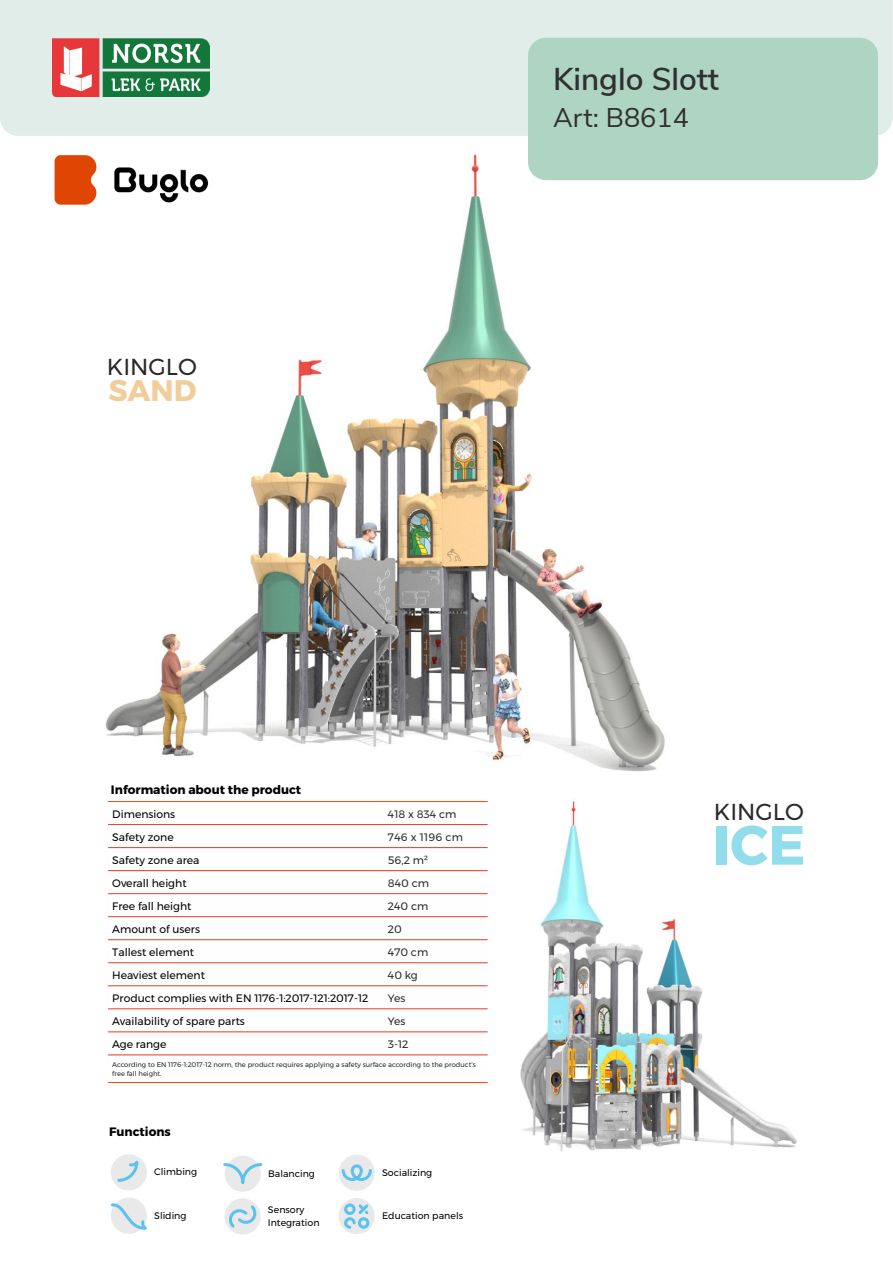
<style>
.page{position:relative;width:893px;height:1263px;background:#fff}
.page>*{position:absolute;margin:0;border:0;box-sizing:border-box;transform-origin:0 0}
.t1{font:700 55.05px "Montserrat";color:#92ddeb}
.t2{font:600 31.5px "Nunito Sans";color:#312f30}
.t3{font:700 29.7px "Montserrat";color:#f2cd9c}
.t4{font:27px "Nunito Sans";color:#312f30}
.t5{font:23.1px "Montserrat";color:#2b2a29}
.t6{font:700 12.15px "Montserrat";color:#000}
.t7{font:10.8px "Montserrat";color:#000}
.t8{font:10.8px "Montserrat";color:#2b2a29}
.t9{font:10.8px "Montserrat";letter-spacing:.025em;color:#2b2a29}
.t10{font:9.45px/12.8px "Montserrat";color:#000}
.t11{font:6.75px/9px "Montserrat";color:#2b2a29}
</style>
<div class="page">
<img style="left:399px;top:798px;width:398px;height:354px">
<img style="left:105px;top:154px;width:575px;height:618px">
<div style="left:388px;top:805px;width:99px;height:19px;background:#fefefe"></div>
<div style="left:388px;top:828px;width:99px;height:20px;background:#fefefe"></div>
<div style="left:388px;top:851px;width:99px;height:20px;background:#fefefe"></div>
<div style="left:388px;top:874px;width:99px;height:20px;background:#fefefe"></div>
<div style="left:388px;top:897px;width:99px;height:20px;background:#fefefe"></div>
<div style="left:388px;top:920px;width:99px;height:20px;background:#fefefe"></div>
<div style="left:388px;top:943px;width:99px;height:20px;background:#fefefe"></div>
<div style="left:388px;top:966px;width:99px;height:20px;background:#fefefe"></div>
<div style="left:388px;top:990px;width:99px;height:19px;background:#fefefe"></div>
<div style="left:388px;top:1013px;width:99px;height:19px;background:#fefefe"></div>
<div style="left:388px;top:1036px;width:99px;height:19px;background:#fefefe"></div>
<div style="left:112px;top:1059px;width:375px;height:23px;background:#fefefe"></div>
<hr style="left:487px;top:801px;width:1px;height:282px;background:#fefefe">
<hr style="left:108px;top:1082px;width:380px;height:1px;background:#ff4600">
<hr style="left:108px;top:1054px;width:380px;height:1px;background:#e53924">
<hr style="left:108px;top:1031px;width:380px;height:1px;background:#e53924">
<hr style="left:108px;top:1008px;width:380px;height:1px;background:#e53924">
<hr style="left:108px;top:985px;width:380px;height:1px;background:#e53924">
<hr style="left:108px;top:962px;width:380px;height:1px;background:#e53924">
<hr style="left:108px;top:939px;width:380px;height:1px;background:#e53924">
<hr style="left:108px;top:916px;width:380px;height:1px;background:#e53924">
<hr style="left:108px;top:893px;width:380px;height:1px;background:#e53924">
<hr style="left:108px;top:870px;width:380px;height:1px;background:#e53924">
<hr style="left:108px;top:847px;width:380px;height:1px;background:#e53924">
<hr style="left:108px;top:824px;width:380px;height:1px;background:#e53924">
<hr style="left:108px;top:801px;width:380px;height:1px;background:#ff4600">
<div style="left:339px;top:1155px;width:36px;height:36px;background:#e9e9e9;border-radius:50%"></div>
<svg style="left:340px;top:1163px;width:32px;height:18px"></svg>
<div style="left:225px;top:1155px;width:36px;height:37px;background:#e9e9e9;border-radius:50%"></div>
<svg style="left:223px;top:1161px;width:40px;height:25px"></svg>
<div style="left:225px;top:1198px;width:36px;height:36px;background:#e9e9e9;border-radius:50%"></div>
<svg style="left:229px;top:1202px;width:27px;height:28px"></svg>
<div style="left:111px;top:1197px;width:36px;height:37px;background:#e9e9e9;border-radius:50%"></div>
<svg style="left:110px;top:1202px;width:37px;height:29px"></svg>
<div style="left:111px;top:1154px;width:36px;height:36px;background:#e9e9e9;border-radius:50%"></div>
<svg style="left:117px;top:1154px;width:23px;height:28px"></svg>
<div style="left:339px;top:1198px;width:36px;height:36px;background:#e9e9e9;border-radius:50%"></div>
<svg style="left:344px;top:1201px;width:26px;height:28px"></svg>
<div style="left:0;top:0;width:893px;height:136px;background:#e0ede9"></div>
<img style="left:52px;top:39px;width:157px;height:57px">
<div style="left:54px;top:165px;width:261px;height:82px;background:#fff"></div>
<img style="left:54px;top:154px;width:154px;height:51px">
<div style="left:528px;top:38px;width:350px;height:142px;background:#aed4c2;border-radius:18px"></div>
<p class="t5" style="left:107px;top:349px;width:91px">KINGLO</p>
<p class="t3" style="left:108px;top:367px;width:90px">SAND</p>
<p class="t2" style="left:553px;top:56px;width:167px">Kinglo Slott</p>
<p class="t4" style="left:553px;top:98px;width:137px">Art: B8614</p>
<p class="t6" style="left:111px;top:780px;width:192px">Information about the product</p>
<p class="t7" style="left:112px;top:806px;width:64px">Dimensions</p>
<p class="t8" style="left:388px;top:806px;width:70px">418 x 834 cm</p>
<p class="t7" style="left:112px;top:829px;width:63px">Safety zone</p>
<p class="t9" style="left:388px;top:829px;width:77px">746 x 1196 cm</p>
<p class="t7" style="left:112px;top:852px;width:89px">Safety zone area</p>
<p class="t8" style="left:388px;top:852px;width:41px">56,2 m²</p>
<p class="t7" style="left:112px;top:875px;width:76px">Overall height</p>
<p class="t8" style="left:388px;top:875px;width:43px">840 cm</p>
<p class="t7" style="left:112px;top:898px;width:81px">Free fall height</p>
<p class="t8" style="left:388px;top:898px;width:42px">240 cm</p>
<p class="t7" style="left:112px;top:921px;width:89px">Amount of users</p>
<p class="t8" style="left:388px;top:921px;width:15px">20</p>
<p class="t7" style="left:112px;top:944px;width:83px">Tallest element</p>
<p class="t8" style="left:388px;top:944px;width:42px">470 cm</p>
<p class="t7" style="left:112px;top:967px;width:94px">Heaviest element</p>
<p class="t8" style="left:388px;top:967px;width:31px">40 kg</p>
<p class="t7" style="left:112px;top:990px;width:257px">Product complies with EN 1176-1:2017-121:2017-12</p>
<p class="t8" style="left:388px;top:990px;width:19px">Yes</p>
<p class="t7" style="left:112px;top:1013px;width:134px">Availability of spare parts</p>
<p class="t8" style="left:388px;top:1013px;width:19px">Yes</p>
<p class="t7" style="left:112px;top:1036px;width:56px">Age range</p>
<p class="t8" style="left:388px;top:1036px;width:22px">3-12</p>
<p class="t11" style="left:112px;top:1060px;width:365px">According to EN 1176-1:2017-12 norm, the product requires applying a safety surface according to the product's free fall height.</p>
<p class="t6" style="left:109px;top:1122px;width:63px">Functions</p>
<p class="t10" style="left:154px;top:1165px;width:45px">Climbing</p>
<p class="t10" style="left:154px;top:1209px;width:34px">Sliding</p>
<p class="t10" style="left:268px;top:1167px;width:48px">Balancing</p>
<p class="t10" style="left:382px;top:1166px;width:52px">Socializing</p>
<p class="t10" style="left:268px;top:1203px;width:53px">Sensory<br>Integration</p>
<p class="t10" style="left:382px;top:1209px;width:82px">Education panels</p>
<p class="t5" style="left:714px;top:794px;width:91px">KINGLO</p>
<p class="t1" style="left:712px;top:801px;width:94px">ICE</p>
</div>
